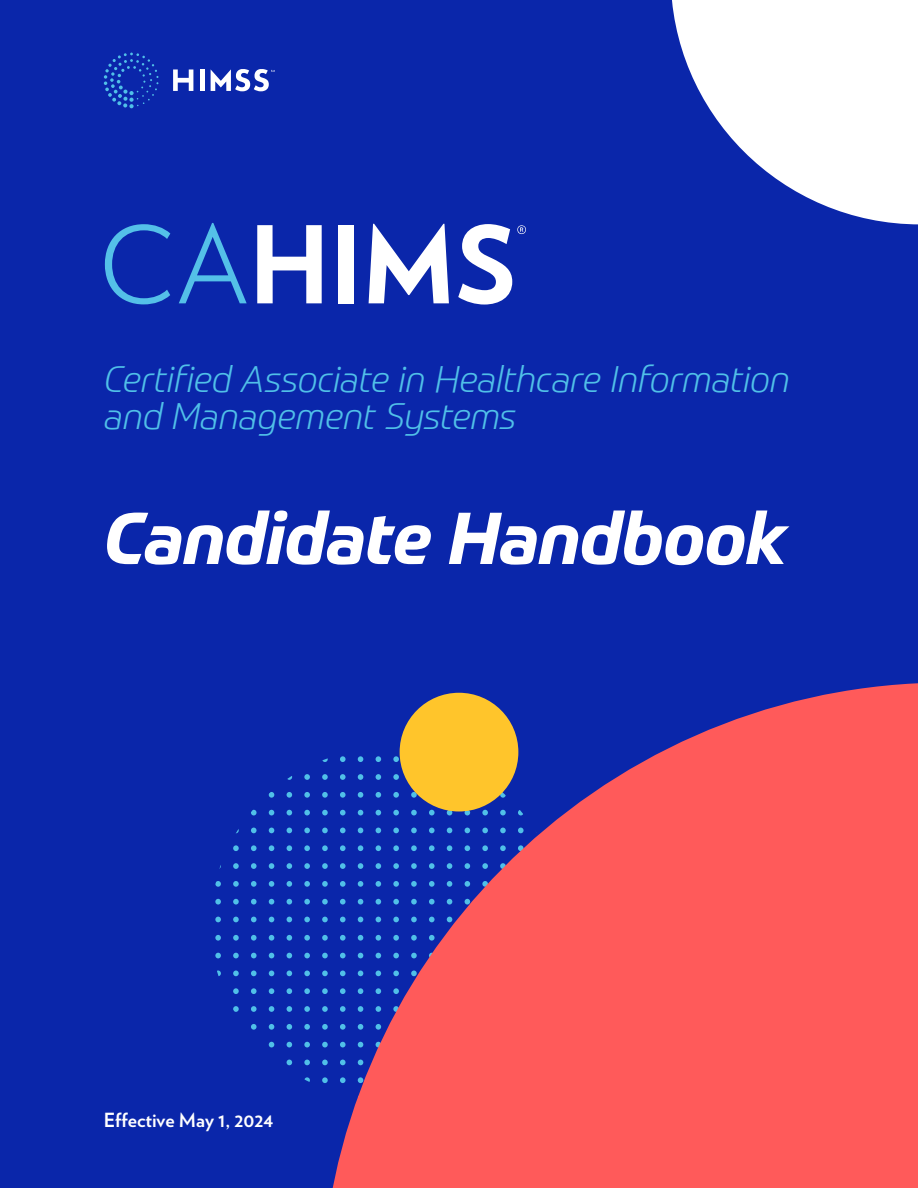
<style>
.page{position:relative;width:918px;height:1188px;background:#0a26aa}
.page>*{position:absolute;margin:0;border:0;box-sizing:border-box;transform-origin:0 0}
.t1{font:italic 700 72px "Prometo";letter-spacing:-.01em;color:#fff}
.t2{font:italic 300 36px/37.5px "Prometo";letter-spacing:-.015em;color:#50c0e8}
.t3{font:700 19.5px "Verlag";color:#fff}
</style>
<div class="page">
<svg style="left:211px;top:69px;width:39px;height:22px"></svg>
<svg style="left:173px;top:69px;width:20px;height:22px"></svg>
<hr style="left:200px;top:69px;width:4px;height:22px;background:#fff">
<svg style="left:104px;top:53px;width:54px;height:55px"></svg>
<svg style="left:254px;top:69px;width:21px;height:22px"></svg>
<svg style="left:672px;top:0;width:246px;height:224px;fill:#fff"></svg>
<svg style="left:251px;top:810px;width:6px;height:5px"></svg>
<svg style="left:269px;top:810px;width:5px;height:5px"></svg>
<svg style="left:287px;top:810px;width:5px;height:5px"></svg>
<svg style="left:304px;top:810px;width:6px;height:5px"></svg>
<svg style="left:251px;top:828px;width:6px;height:5px"></svg>
<svg style="left:269px;top:828px;width:5px;height:5px"></svg>
<svg style="left:287px;top:828px;width:5px;height:5px"></svg>
<svg style="left:304px;top:828px;width:6px;height:5px"></svg>
<svg style="left:233px;top:845px;width:6px;height:6px"></svg>
<svg style="left:251px;top:845px;width:6px;height:6px"></svg>
<svg style="left:269px;top:845px;width:5px;height:6px"></svg>
<svg style="left:287px;top:845px;width:5px;height:6px"></svg>
<svg style="left:304px;top:845px;width:6px;height:6px"></svg>
<svg style="left:233px;top:863px;width:6px;height:6px"></svg>
<svg style="left:251px;top:863px;width:6px;height:6px"></svg>
<svg style="left:269px;top:863px;width:5px;height:6px"></svg>
<svg style="left:287px;top:863px;width:5px;height:6px"></svg>
<svg style="left:304px;top:863px;width:6px;height:6px"></svg>
<svg style="left:215px;top:881px;width:6px;height:6px"></svg>
<svg style="left:215px;top:899px;width:6px;height:6px"></svg>
<svg style="left:215px;top:917px;width:6px;height:5px"></svg>
<svg style="left:233px;top:881px;width:6px;height:6px"></svg>
<svg style="left:251px;top:881px;width:6px;height:6px"></svg>
<svg style="left:269px;top:881px;width:5px;height:6px"></svg>
<svg style="left:287px;top:881px;width:5px;height:6px"></svg>
<svg style="left:304px;top:881px;width:6px;height:6px"></svg>
<svg style="left:233px;top:899px;width:6px;height:6px"></svg>
<svg style="left:251px;top:899px;width:6px;height:6px"></svg>
<svg style="left:269px;top:899px;width:5px;height:6px"></svg>
<svg style="left:287px;top:899px;width:5px;height:6px"></svg>
<svg style="left:304px;top:899px;width:6px;height:6px"></svg>
<svg style="left:233px;top:917px;width:6px;height:5px"></svg>
<svg style="left:251px;top:917px;width:6px;height:5px"></svg>
<svg style="left:269px;top:917px;width:5px;height:5px"></svg>
<svg style="left:287px;top:917px;width:5px;height:5px"></svg>
<svg style="left:304px;top:917px;width:6px;height:5px"></svg>
<svg style="left:287px;top:776px;width:5px;height:4px"></svg>
<svg style="left:304px;top:774px;width:6px;height:6px"></svg>
<svg style="left:269px;top:792px;width:5px;height:6px"></svg>
<svg style="left:287px;top:792px;width:5px;height:6px"></svg>
<svg style="left:304px;top:792px;width:6px;height:6px"></svg>
<svg style="left:215px;top:935px;width:6px;height:6px"></svg>
<svg style="left:233px;top:935px;width:6px;height:6px"></svg>
<svg style="left:251px;top:935px;width:6px;height:6px"></svg>
<svg style="left:269px;top:935px;width:5px;height:6px"></svg>
<svg style="left:287px;top:935px;width:5px;height:6px"></svg>
<svg style="left:304px;top:935px;width:6px;height:6px"></svg>
<svg style="left:215px;top:953px;width:6px;height:5px"></svg>
<svg style="left:217px;top:971px;width:4px;height:5px"></svg>
<svg style="left:233px;top:1006px;width:6px;height:6px"></svg>
<svg style="left:251px;top:1006px;width:6px;height:6px"></svg>
<svg style="left:269px;top:1006px;width:5px;height:6px"></svg>
<svg style="left:287px;top:1006px;width:5px;height:6px"></svg>
<svg style="left:304px;top:1006px;width:6px;height:6px"></svg>
<svg style="left:251px;top:1024px;width:6px;height:6px"></svg>
<svg style="left:269px;top:1024px;width:5px;height:6px"></svg>
<svg style="left:287px;top:1024px;width:5px;height:6px"></svg>
<svg style="left:304px;top:1024px;width:6px;height:6px"></svg>
<svg style="left:269px;top:1042px;width:5px;height:5px"></svg>
<svg style="left:287px;top:1042px;width:5px;height:5px"></svg>
<svg style="left:304px;top:1042px;width:6px;height:5px"></svg>
<svg style="left:287px;top:1060px;width:5px;height:5px"></svg>
<svg style="left:304px;top:1060px;width:6px;height:5px"></svg>
<svg style="left:304px;top:1077px;width:6px;height:5px"></svg>
<svg style="left:233px;top:953px;width:6px;height:5px"></svg>
<svg style="left:251px;top:953px;width:6px;height:5px"></svg>
<svg style="left:269px;top:953px;width:5px;height:5px"></svg>
<svg style="left:287px;top:953px;width:5px;height:5px"></svg>
<svg style="left:304px;top:953px;width:6px;height:5px"></svg>
<svg style="left:233px;top:971px;width:6px;height:5px"></svg>
<svg style="left:251px;top:971px;width:6px;height:5px"></svg>
<svg style="left:269px;top:971px;width:5px;height:5px"></svg>
<svg style="left:287px;top:971px;width:5px;height:5px"></svg>
<svg style="left:304px;top:971px;width:6px;height:5px"></svg>
<svg style="left:233px;top:988px;width:6px;height:6px"></svg>
<svg style="left:251px;top:988px;width:6px;height:6px"></svg>
<svg style="left:269px;top:988px;width:5px;height:6px"></svg>
<svg style="left:287px;top:988px;width:5px;height:6px"></svg>
<svg style="left:304px;top:988px;width:6px;height:6px"></svg>
<svg style="left:322px;top:683px;width:596px;height:505px;fill:#ff5a5a"></svg>
<div style="left:400px;top:693px;width:118px;height:119px;background:#ffc52b;border-radius:50%"></div>
<svg style="left:105px;top:224px;width:65px;height:80px"></svg>
<svg style="left:179px;top:223px;width:68px;height:80px"></svg>
<svg style="left:257px;top:225px;width:65px;height:78px"></svg>
<div style="left:339px;top:225px;width:15px;height:78px;background:#fff"></div>
<svg style="left:369px;top:224px;width:80px;height:79px"></svg>
<svg style="left:458px;top:224px;width:54px;height:81px"></svg>
<svg style="left:517px;top:225px;width:9px;height:9px"></svg>
<p class="t2" style="left:104px;top:360px;width:688px">Certified Associate in Healthcare Information and Management Systems</p>
<h1 class="t1" style="left:104px;top:493px;width:685px">Candidate Handbook</h1>
<p class="t3" style="left:104px;top:1105px;width:171px">Effective May 1, 2024</p>
</div>
